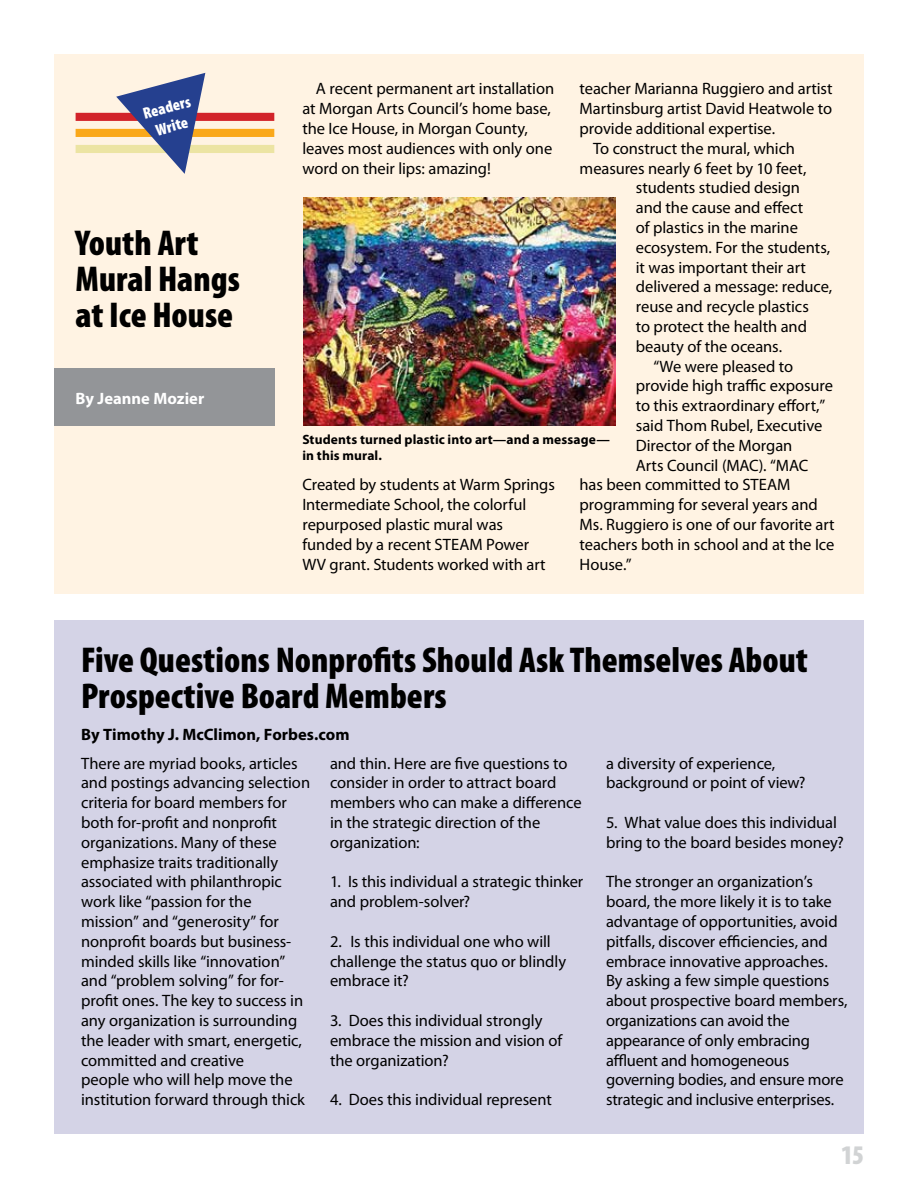
<style>
.page{position:relative;width:918px;height:1188px;background:#fff}
.page>*{position:absolute;margin:0;border:0;box-sizing:border-box;transform-origin:0 0}
.t1{font:900 condensed 36px/36px "Myriad Pro";color:#000}
.t2{font:900 condensed 27px "Myriad Pro";color:#d1d3d4}
.t3{font:16.5px/19.8px "Myriad Pro";letter-spacing:-.005em;color:#000}
.t4{font:700 16.5px "Myriad Pro";color:#000}
.t5{font:700 16.5px "Myriad Pro";color:#fff}
.t6{font:900 condensed 16.2px/19.5px "Myriad Pro";color:#fff;text-align:center}
.t7{font:700 13.5px/16.2px "Myriad Pro";letter-spacing:.01em;color:#000}
</style>
<div class="page">
<div style="left:55px;top:620px;width:809px;height:514px;background:#d4d3e6"></div>
<div style="left:55px;top:54px;width:809px;height:540px;background:#fff3e3"></div>
<div style="left:54px;top:368px;width:220px;height:58px;background:#939598"></div>
<img style="left:303px;top:198px;width:313px;height:228px">
<div style="left:76px;top:129px;width:198px;height:8px;background:#faa81a"></div>
<div style="left:76px;top:145px;width:198px;height:8px;background:#ece4a3"></div>
<div style="left:76px;top:113px;width:198px;height:8px;background:#d2232a"></div>
<svg style="left:116px;top:73px;width:89px;height:101px"></svg>
<p class="t6" style="left:141px;top:104px;width:50px;rotate:-15deg">Readers<br>Write</p>
<h1 class="t1" style="left:76px;top:224px;width:166px">Youth Art<br>Mural Hangs at Ice House</h1>
<p class="t5" style="left:76px;top:388px;width:130px">By Jeanne Mozier</p>
<p class="t3" style="left:302px;top:79px;width:253px;text-indent:13px">A recent permanent art installation at Morgan Arts Council’s home base, the Ice House, in Morgan County, leaves most audiences with only one word on their lips: amazing!</p>
<p class="t3" style="left:580px;top:79px;width:255px">teacher Marianna Ruggiero and artist</p>
<p class="t3" style="left:580px;top:99px;width:254px">Martinsburg artist David Heatwole to</p>
<p class="t3" style="left:580px;top:118px;width:197px">provide additional expertise.</p>
<p class="t3" style="left:593px;top:138px;width:204px">To construct the mural, which</p>
<p class="t3" style="left:580px;top:158px;width:228px">measures nearly 6 feet by 10 feet,</p>
<p class="t3" style="left:636px;top:178px;width:166px">students studied design</p>
<p class="t3" style="left:636px;top:198px;width:169px">and the cause and effect</p>
<p class="t3" style="left:636px;top:217px;width:164px">of plastics in the marine</p>
<p class="t3" style="left:636px;top:237px;width:196px">ecosystem. For the students,</p>
<p class="t3" style="left:636px;top:257px;width:172px">it was important their art</p>
<p class="t3" style="left:636px;top:277px;width:198px">delivered a message: reduce,</p>
<p class="t3" style="left:636px;top:297px;width:175px">reuse and recycle plastics</p>
<p class="t3" style="left:636px;top:316px;width:173px">to protect the health and</p>
<p class="t3" style="left:636px;top:336px;width:148px">beauty of the oceans.</p>
<p class="t3" style="left:653px;top:356px;width:141px">“We were pleased to</p>
<p class="t3" style="left:636px;top:376px;width:199px">provide high traffic exposure</p>
<p class="t3" style="left:636px;top:396px;width:191px">to this extraordinary effort,”</p>
<p class="t3" style="left:636px;top:415px;width:188px">said Thom Rubel, Executive</p>
<p class="t3" style="left:636px;top:435px;width:158px">Director of the Morgan</p>
<p class="t3" style="left:636px;top:455px;width:174px">Arts Council (MAC). “MAC</p>
<p class="t3" style="left:580px;top:475px;width:212px">has been committed to STEAM</p>
<p class="t3" style="left:580px;top:495px;width:240px">programming for several years and</p>
<p class="t3" style="left:580px;top:514px;width:257px">Ms. Ruggiero is one of our favorite art</p>
<p class="t3" style="left:580px;top:534px;width:256px">teachers both in school and at the Ice</p>
<p class="t3" style="left:580px;top:554px;width:54px">House.”</p>
<p class="t7" style="left:302px;top:431px;width:309px">Students turned plastic into art—and a message— in this mural.</p>
<p class="t3" style="left:302px;top:475px;width:254px">Created by students at Warm Springs<br>Intermediate School, the colorful repurposed plastic mural was funded by a recent STEAM Power<br>WV grant. Students worked with art</p>
<h1 class="t1" style="left:81px;top:641px;width:728px">Five Questions Nonprofits Should Ask Themselves About<br>Prospective Board Members</h1>
<p class="t4" style="left:81px;top:724px;width:270px">By Timothy J. McClimon, Forbes.com</p>
<p class="t3" style="left:330px;top:753px;width:253px">and thin. Here are five questions to consider in order to attract board members who can make a difference in the strategic direction of the organization:</p>
<p class="t3" style="left:330px;top:872px;width:255px">1. Is this individual a strategic thinker and problem-solver?</p>
<p class="t3" style="left:330px;top:931px;width:238px">2. Is this individual one who will challenge the status quo or blindly embrace it?</p>
<p class="t3" style="left:330px;top:1010px;width:234px">3. Does this individual strongly embrace the mission and vision of the organization?</p>
<p class="t3" style="left:330px;top:1090px;width:223px">4. Does this individual represent</p>
<p class="t3" style="left:606px;top:753px;width:201px">a diversity of experience, background or point of view?</p>
<p class="t3" style="left:606px;top:812px;width:239px">5. What value does this individual bring to the board besides money?</p>
<p class="t3" style="left:606px;top:872px;width:243px">The stronger an organization’s board, the more likely it is to take advantage of opportunities, avoid pitfalls, discover efficiencies, and embrace innovative approaches.<br>By asking a few simple questions about prospective board members, organizations can avoid the appearance of only embracing affluent and homogeneous governing bodies, and ensure more strategic and inclusive enterprises.</p>
<p class="t3" style="left:81px;top:753px;width:231px">There are myriad books, articles and postings advancing selection criteria for board members for both for-profit and nonprofit organizations. Many of these emphasize traits traditionally associated with philanthropic work like “passion for the mission” and “generosity” for nonprofit boards but business&shy;minded skills like “innovation” and “problem solving” for for&shy;profit ones. The key to success in any organization is surrounding the leader with smart, energetic, committed and creative<br>people who will help move the institution forward through thick</p>
<h2 class="t2" style="left:841px;top:1138px;width:24px">15</h2>
</div>
